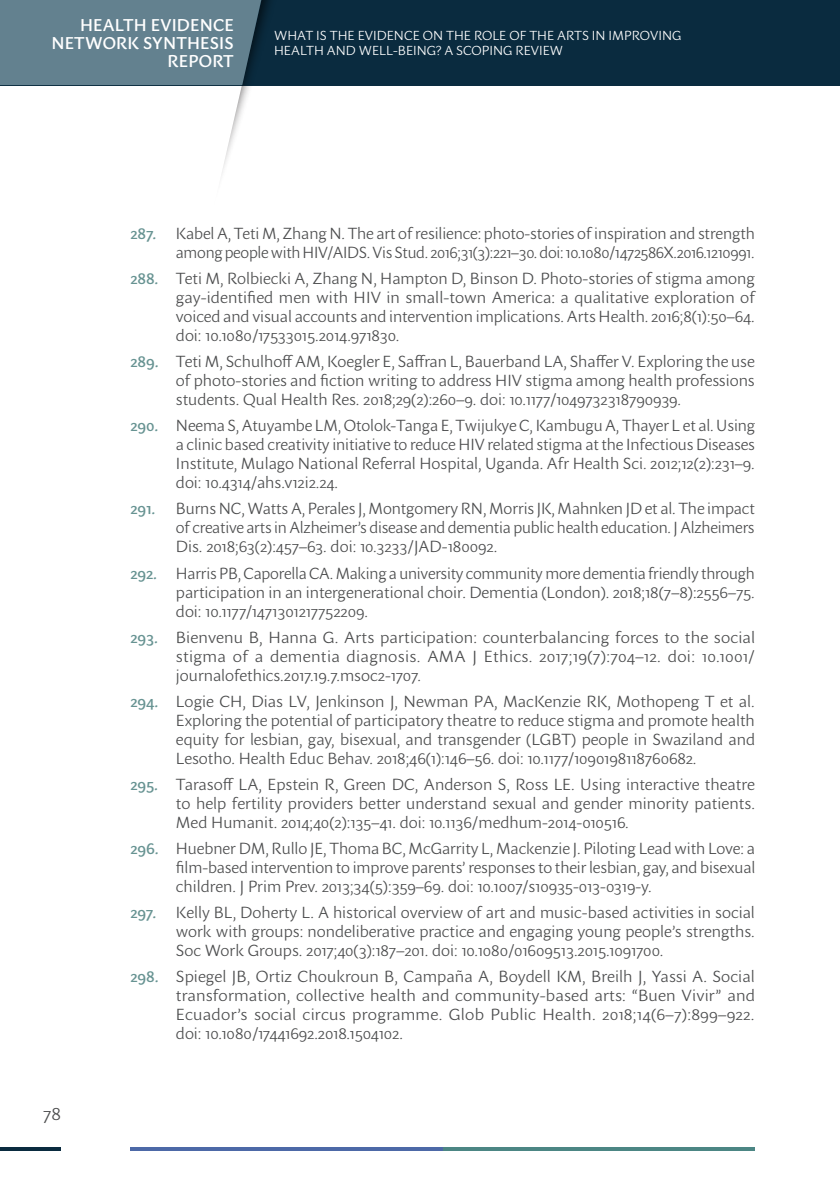
<style>
.page{position:relative;width:840px;height:1191px;background:#fff}
.page>*{position:absolute;margin:0;border:0;box-sizing:border-box;transform-origin:0 0}
.t1{font:300 18px "Sharik Sans";color:#4b4c4d}
.t2{font:500 17px/18px "Sharik Sans";letter-spacing:.01em;color:#fff;text-align:right}
.t3{font:300 16px/19px "Sharik Sans";color:#4b4c4d;text-align:justify}
.t4{font:500 16px "Sharik Sans";color:#679392}
.t5{font:300 13px/15.6px "Sharik Sans";color:#fff}
.s1{font-weight:500;color:#679392}
</style>
<div class="page">
<div style="left:0;top:0;width:838px;height:85px;background:#0a2b3f"></div>
<hr style="left:442px;top:1147px;width:312px;height:4px;background:#4c8684">
<hr style="left:130px;top:1147px;width:312px;height:4px;background:#4d69a7">
<div style="left:213px;top:0;width:157px;height:227px;background:#231f20;opacity:.75"></div>
<svg style="left:0;top:0;width:365px;height:227px"></svg>
<hr style="left:0;top:1147px;width:61px;height:4px;background:#0a2b3f">
<p class="t2" style="left:51px;top:16px;width:184px">HEALTH EVIDENCE<br>NETWORK SYNTHESIS<br>REPORT</p>
<p class="t5" style="left:274px;top:27px;width:408px">WHAT IS THE EVIDENCE ON THE ROLE OF THE ARTS IN IMPROVING<br>HEALTH AND WELL-BEING? A SCOPING REVIEW</p>
<p class="t1" style="left:43px;top:1101px;width:19px">78</p>
<p class="t3" style="left:130px;top:223px;width:625px;text-align:right"><span class="s1">287.</span> Kabel A, Teti M, Zhang N. The art of resilience: photo-stories of inspiration and strength among people with HIV/AIDS. Vis Stud. 2016;31(3):221–30. doi: 10.1080/1472586X.2016.1210991.</p>
<p class="t3" style="left:176px;top:269px;width:580px;text-indent:-45px"><span class="s1">288.</span> Teti M, Rolbiecki A, Zhang N, Hampton D, Binson D. Photo-stories of stigma among gay-identified men with HIV in small-town America: a qualitative exploration of voiced and visual accounts and intervention implications. Arts Health. 2016;8(1):50–64. doi: 10.1080/17533015.2014.971830.</p>
<p class="t3" style="left:176px;top:352px;width:580px;text-indent:-45px"><span class="s1">289.</span> Teti M, Schulhoff AM, Koegler E, Saffran L, Bauerband LA, Shaffer V. Exploring the use of photo-stories and fiction writing to address HIV stigma among health professions students. Qual Health Res. 2018;29(2):260–9. doi: 10.1177/1049732318790939.</p>
<p class="t3" style="left:176px;top:416px;width:580px;text-indent:-45px"><span class="s1">290.</span> Neema S, Atuyambe LM, Otolok-Tanga E, Twijukye C, Kambugu A, Thayer L et al. Using a clinic based creativity initiative to reduce HIV related stigma at the Infectious Diseases Institute, Mulago National Referral Hospital, Uganda. Afr Health Sci. 2012;12(2):231–9. doi: 10.4314/ahs.v12i2.24.</p>
<p class="t4" style="left:130px;top:497px;width:26px">291.</p>
<p class="t3" style="left:176px;top:499px;width:580px">Burns NC, Watts A, Perales J, Montgomery RN, Morris JK, Mahnken JD et al. The impact of creative arts in Alzheimer’s disease and dementia public health education. J Alzheimers Dis. 2018;63(2):457–63. doi: 10.3233/JAD-180092.</p>
<p class="t3" style="left:176px;top:563px;width:580px;text-indent:-45px"><span class="s1">292.</span> Harris PB, Caporella CA. Making a university community more dementia friendly through participation in an intergenerational choir. Dementia (London). 2018;18(7–8):2556–75. doi: 10.1177/1471301217752209.</p>
<p class="t3" style="left:176px;top:627px;width:580px;text-indent:-45px"><span class="s1">293.</span> Bienvenu B, Hanna G. Arts participation: counterbalancing forces to the social stigma of a dementia diagnosis. AMA J Ethics. 2017;19(7):704–12. doi: 10.1001/ journalofethics.2017.19.7.msoc2-1707.</p>
<p class="t3" style="left:176px;top:691px;width:580px;text-indent:-45px"><span class="s1">294.</span> Logie CH, Dias LV, Jenkinson J, Newman PA, MacKenzie RK, Mothopeng T et al.<br>Exploring the potential of participatory theatre to reduce stigma and promote health equity for lesbian, gay, bisexual, and transgender (LGBT) people in Swaziland and Lesotho. Health Educ Behav. 2018;46(1):146–56. doi: 10.1177/1090198118760682.</p>
<p class="t3" style="left:176px;top:774px;width:580px;text-indent:-45px"><span class="s1">295.</span> Tarasoff LA, Epstein R, Green DC, Anderson S, Ross LE. Using interactive theatre to help fertility providers better understand sexual and gender minority patients.<br>Med Humanit. 2014;40(2):135–41. doi: 10.1136/medhum-2014-010516.</p>
<p class="t3" style="left:176px;top:838px;width:580px;text-indent:-45px"><span class="s1">296.</span> Huebner DM, Rullo JE, Thoma BC, McGarrity L, Mackenzie J. Piloting Lead with Love: a film-based intervention to improve parents’ responses to their lesbian, gay, and bisexual children. J Prim Prev. 2013;34(5):359–69. doi: 10.1007/s10935-013-0319-y.</p>
<p class="t3" style="left:176px;top:902px;width:580px;text-indent:-45px"><span class="s1">297.</span> Kelly BL, Doherty L. A historical overview of art and music-based activities in social work with groups: nondeliberative practice and engaging young people’s strengths.<br>Soc Work Groups. 2017;40(3):187–201. doi: 10.1080/01609513.2015.1091700.</p>
<p class="t3" style="left:176px;top:966px;width:580px;text-indent:-45px"><span class="s1">298.</span> Spiegel JB, Ortiz Choukroun B, Campaña A, Boydell KM, Breilh J, Yassi A. Social transformation, collective health and community-based arts: “Buen Vivir” and Ecuador’s social circus programme. Glob Public Health. 2018;14(6–7):899–922. doi: 10.1080/17441692.2018.1504102.</p>
</div>
